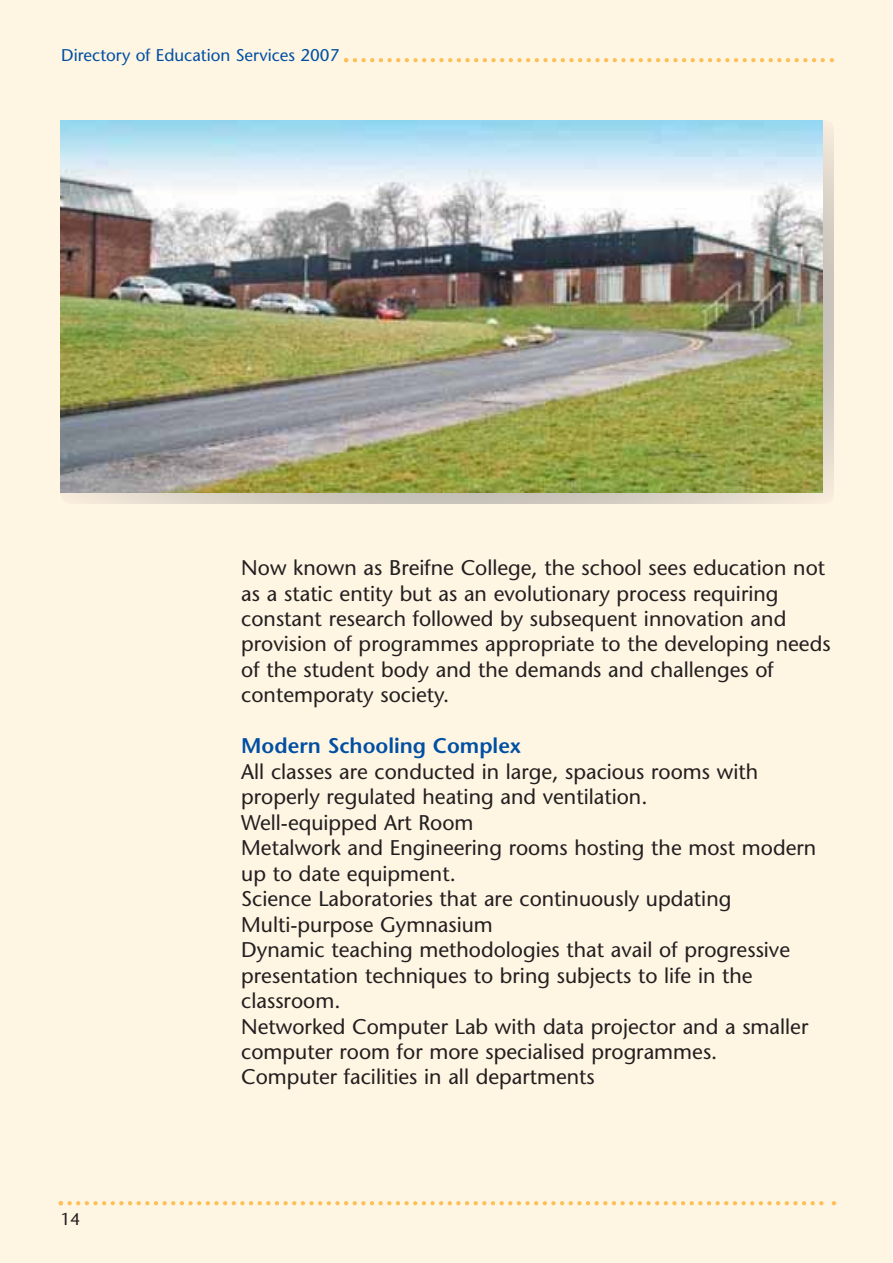
<style>
.page{position:relative;width:893px;height:1263px;background:#fff}
.page>*{position:absolute;margin:0;border:0;box-sizing:border-box;transform-origin:0 0}
.t1{font:21.15px/25.5px "Stone Sans";color:#231f20}
.t2{font:600 21.15px "Stone Sans";color:#004fa3}
.t3{font:16.95px "Stone Sans";color:#004fa3}
.t4{font:16.95px "Stone Sans";color:#231f20}
</style>
<div class="page">
<div style="left:1px;top:0;width:891px;height:1263px;background:#fef5e3"></div>
<svg style="left:59px;top:1201px;width:777px;height:4px"></svg>
<img style="left:61px;top:120px;width:762px;height:373px">
<svg style="left:344px;top:58px;width:490px;height:4px"></svg>
<p class="t3" style="left:61px;top:48px;width:280px">Directory of Education Services 2007</p>
<p class="t4" style="left:61px;top:1212px;width:21px">14</p>
<p class="t1" style="left:241px;top:557px;width:591px">Now known as Breifne College, the school sees education not as a static entity but as an evolutionary process requiring constant research followed by subsequent innovation and provision of programmes appropriate to the developing needs of the student body and the demands and challenges of contemporaty society.</p>
<p class="t2" style="left:241px;top:738px;width:281px">Modern Schooling Complex</p>
<p class="t1" style="left:241px;top:761px;width:576px">All classes are conducted in large, spacious rooms with properly regulated heating and ventilation.<br>Well-equipped Art Room<br>Metalwork and Engineering rooms hosting the most modern up to date equipment.<br>Science Laboratories that are continuously updating Multi-purpose Gymnasium<br>Dynamic teaching methodologies that avail of progressive presentation techniques to bring subjects to life in the classroom.<br>Networked Computer Lab with data projector and a smaller computer room for more specialised programmes.<br>Computer facilities in all departments</p>
</div>
